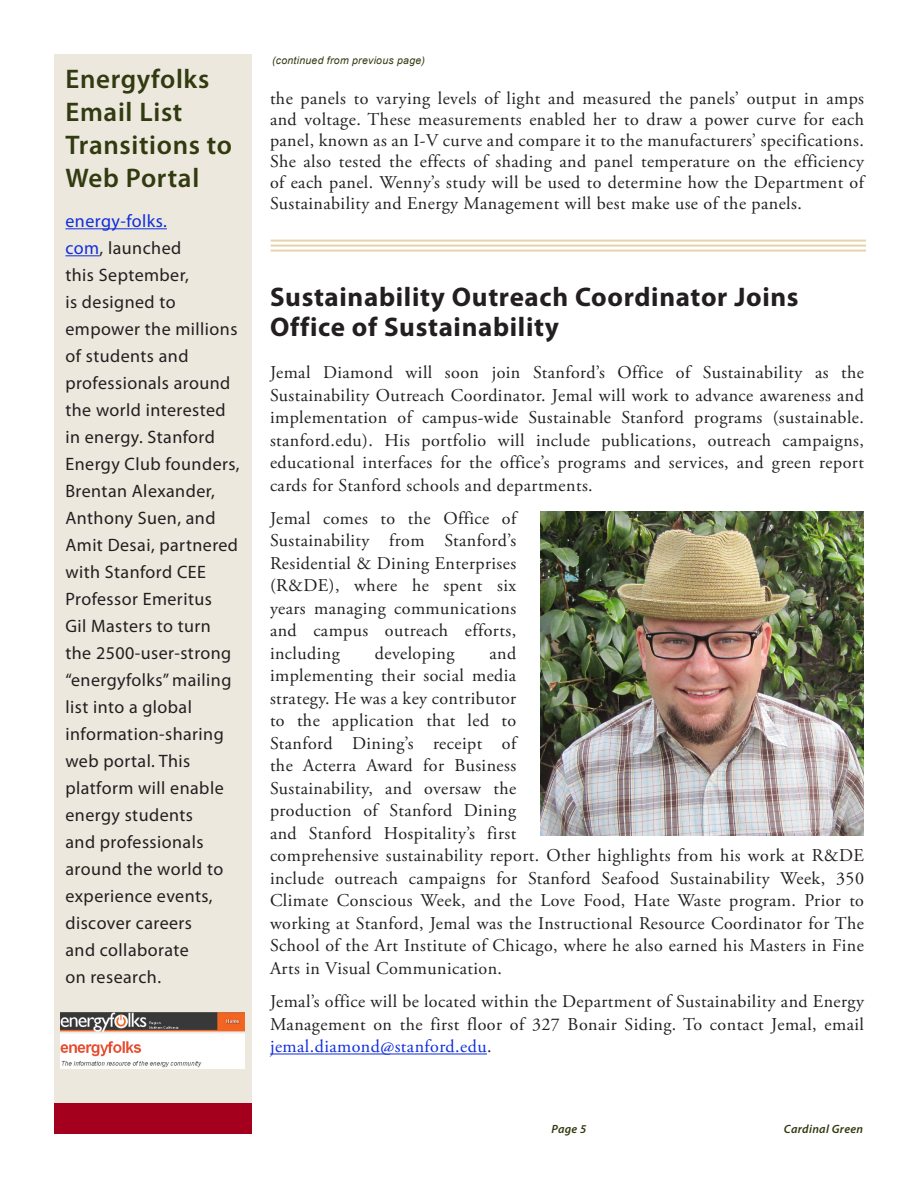
<style>
.page{position:relative;width:918px;height:1188px;background:#fff}
.page>*{position:absolute;margin:0;border:0;box-sizing:border-box;transform-origin:0 0}
.t1{font:700 27px/30px "Myriad Pro";letter-spacing:.025em;color:#231f20}
.t2{font:600 27px/33px "Myriad Pro";letter-spacing:.025em;color:#323a10}
.t3{font:18px/22.5px "Adobe Garamond Pro";letter-spacing:.025em;color:#231f20;text-align:justify}
.t4{font:18px/27px "Myriad Pro";letter-spacing:.025em;color:#231f20}
.t5{font:italic 600 12px "Myriad Pro";letter-spacing:.025em;color:#323a10}
.t6{font:italic 10.5px "Arial";letter-spacing:.025em;color:#323a10}
.s1{color:#0f2ddc}
</style>
<div class="page">
<div style="left:54px;top:54px;width:198px;height:1080px;background:#ede8dd"></div>
<div style="left:54px;top:1103px;width:198px;height:31px;background:#a4001d"></div>
<hr style="left:65px;top:228px;width:102px;height:1px;background:#0f2ddc">
<hr style="left:65px;top:255px;width:35px;height:1px;background:#0f2ddc">
<hr style="left:270px;top:1054px;width:217px;height:1px;background:#0f2ddc">
<img style="left:60px;top:1013px;width:184px;height:56px">
<hr style="left:271px;top:240px;width:595px;height:2px;background:#e7d2ac">
<hr style="left:271px;top:245px;width:595px;height:2px;background:#e7d2ac">
<hr style="left:271px;top:250px;width:595px;height:2px;background:#e7d2ac">
<img style="left:540px;top:511px;width:324px;height:325px">
<h1 class="t2" style="left:65px;top:61px;width:168px">Energyfolks<br>Email List<br>Transitions to<br>Web Portal</h1>
<p class="t4" style="left:65px;top:207px;width:176px"><span class="s1">energy-folks.<br>com</span>, launched<br>this September,<br>is designed to empower the millions of students and professionals around the world interested in energy. Stanford<br>Energy Club founders,<br>Brentan Alexander,<br>Anthony Suen, and<br>Amit Desai, partnered with Stanford CEE<br>Professor Emeritus<br>Gil Masters to turn the 2500-user-strong “energyfolks” mailing list into a global information-sharing web portal. This platform will enable energy students<br>and professionals around the world to experience events, discover careers<br>and collaborate<br>on research.</p>
<p class="t6" style="left:272px;top:53px;width:154px">(continued from previous page)</p>
<p class="t3" style="left:270px;top:89px;width:596px;line-height:21px">the panels to varying levels of light and measured the panels’ output in amps and voltage. These measurements enabled her to draw a power curve for each panel, known as an I-V curve and compare it to the manufacturers’ specifications.<br>She also tested the effects of shading and panel temperature on the efficiency of each panel. Wenny’s study will be used to determine how the Department of Sustainability and Energy Management will best make use of the panels.</p>
<h1 class="t1" style="left:270px;top:281px;width:530px">Sustainability Outreach Coordinator Joins<br>Office of Sustainability</h1>
<p class="t3" style="left:270px;top:362px;width:596px">Jemal Diamond will soon join Stanford’s Office of Sustainability as the Sustainability Outreach Coordinator. Jemal will work to advance awareness and implementation of campus-wide Sustainable Stanford programs (sustainable. stanford.edu). His portfolio will include publications, outreach campaigns, educational interfaces for the office’s programs and services, and green report cards for Stanford schools and departments.</p>
<p class="t3" style="left:270px;top:508px;width:248px">Jemal comes to the Office of Sustainability from Stanford’s Residential &amp; Dining Enterprises (R&amp;DE), where he spent six years managing communications and campus outreach efforts, including</p>
<p class="t3" style="left:270px;top:643px;width:596px;text-align:left;text-indent:219px">and<br>implementing their social media<br>strategy. He was a key contributor<br>to the application that led to<br>Stanford Dining’s receipt of<br>the Acterra Award for Business<br>Sustainability, and oversaw the<br>production of Stanford Dining<br>and Stanford Hospitality’s first<br>comprehensive sustainability report. Other highlights from his work at R&amp;DE include outreach campaigns for Stanford Seafood Sustainability Week, 350<br>Climate Conscious Week, and the Love Food, Hate Waste program. Prior to working at Stanford, Jemal was the Instructional Resource Coordinator for The School of the Art Institute of Chicago, where he also earned his Masters in Fine Arts in Visual Communication.</p>
<p class="t3" style="left:270px;top:991px;width:595px">Jemal’s office will be located within the Department of Sustainability and Energy Management on the first floor of 327 Bonair Siding. To contact Jemal, email <span class="s1">jemal.diamond@stanford.edu</span>.</p>
<p class="t3" style="left:375px;top:643px;width:81px">developing</p>
<p class="t5" style="left:552px;top:1121px;width:36px">Page 5</p>
<p class="t5" style="left:784px;top:1121px;width:81px">Cardinal Green</p>
</div>
